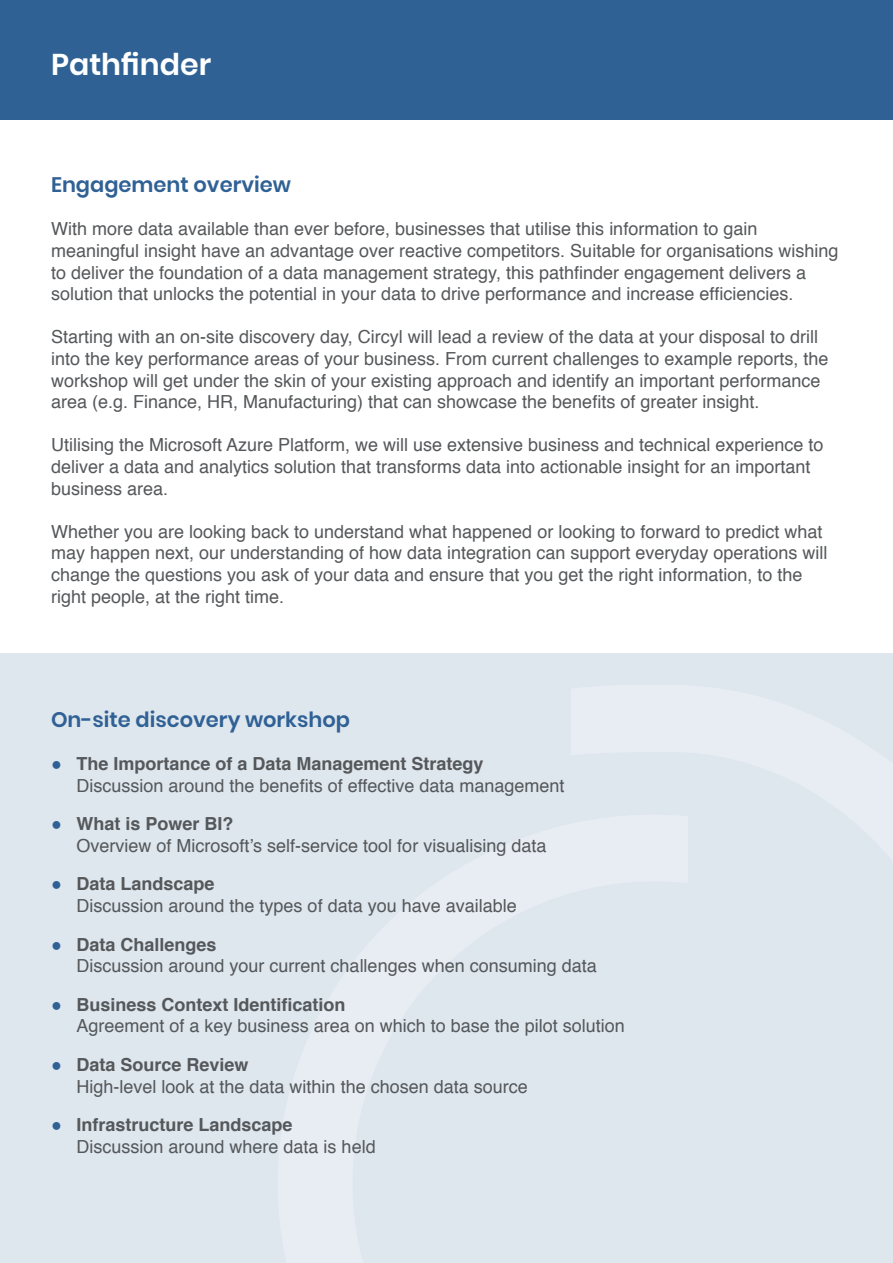
<style>
.page{position:relative;width:893px;height:1263px;background:#fff}
.page>*{position:absolute;margin:0;border:0;box-sizing:border-box;transform-origin:0 0}
.t1{font:600 30px "Poppins";color:#fff}
.t2{font:600 21px "Poppins";color:#306195}
.t3{font:18px/21.6px "Helvetica";color:#55585a}
.s1{color:#306195}
.s2{font-weight:700}
</style>
<div class="page">
<div style="left:0;top:654px;width:893px;height:609px;background:#dee6ee"></div>
<div style="left:0;top:0;width:893px;height:119px;background:#306195"></div>
<h1 class="t1" style="left:51px;top:47px;width:162px">Pathfinder</h1>
<p class="t2" style="left:51px;top:173px;width:242px">Engagement overview</p>
<p class="t3" style="left:51px;top:219px;width:789px">With more data available than ever before, businesses that utilise this information to gain meaningful insight have an advantage over reactive competitors. Suitable for organisations wishing to deliver the foundation of a data management strategy, this pathfinder engagement delivers a solution that unlocks the potential in your data to drive performance and increase efficiencies.</p>
<p class="t3" style="left:51px;top:327px;width:779px">Starting with an on-site discovery day, Circyl will lead a review of the data at your disposal to drill into the key performance areas of your business. From current challenges to example reports, the workshop will get under the skin of your existing approach and identify an important performance area (e.g. Finance, HR, Manufacturing) that can showcase the benefits of greater insight.</p>
<p class="t3" style="left:51px;top:435px;width:774px">Utilising the Microsoft Azure Platform, we will use extensive business and technical experience to deliver a data and analytics solution that transforms data into actionable insight for an important business area.</p>
<p class="t3" style="left:51px;top:521px;width:778px">Whether you are looking back to understand what happened or looking to forward to predict what may happen next, our understanding of how data integration can support everyday operations will change the questions you ask of your data and ensure that you get the right information, to the right people, at the right time.</p>
<p class="t2" style="left:51px;top:707px;width:301px">On-site discovery workshop</p>
<p class="t3" style="left:77px;top:753px;width:489px;text-indent:-26px"><span class="s1">●</span> <span class="s2">The Importance of a Data Management Strategy<br></span>Discussion around the benefits of effective data management</p>
<p class="t3" style="left:77px;top:813px;width:471px;text-indent:-26px"><span class="s1">●</span> <span class="s2">What is Power BI?<br></span>Overview of Microsoft’s self-service tool for visualising data</p>
<p class="t3" style="left:77px;top:874px;width:442px;text-indent:-26px"><span class="s1">●</span> <span class="s2">Data Landscape<br></span>Discussion around the types of data you have available</p>
<p class="t3" style="left:77px;top:934px;width:522px;text-indent:-26px"><span class="s1">●</span> <span class="s2">Data Challenges<br></span>Discussion around your current challenges when consuming data</p>
<p class="t3" style="left:77px;top:994px;width:550px;text-indent:-26px"><span class="s1">●</span> <span class="s2">Business Context Identification<br></span>Agreement of a key business area on which to base the pilot solution</p>
<p class="t3" style="left:77px;top:1054px;width:453px;text-indent:-26px"><span class="s1">●</span> <span class="s2">Data Source Review<br></span>High-level look at the data within the chosen data source</p>
<p class="t3" style="left:77px;top:1115px;width:301px;text-indent:-26px"><span class="s1">●</span> <span class="s2">Infrastructure Landscape<br></span>Discussion around where data is held</p>
</div>
